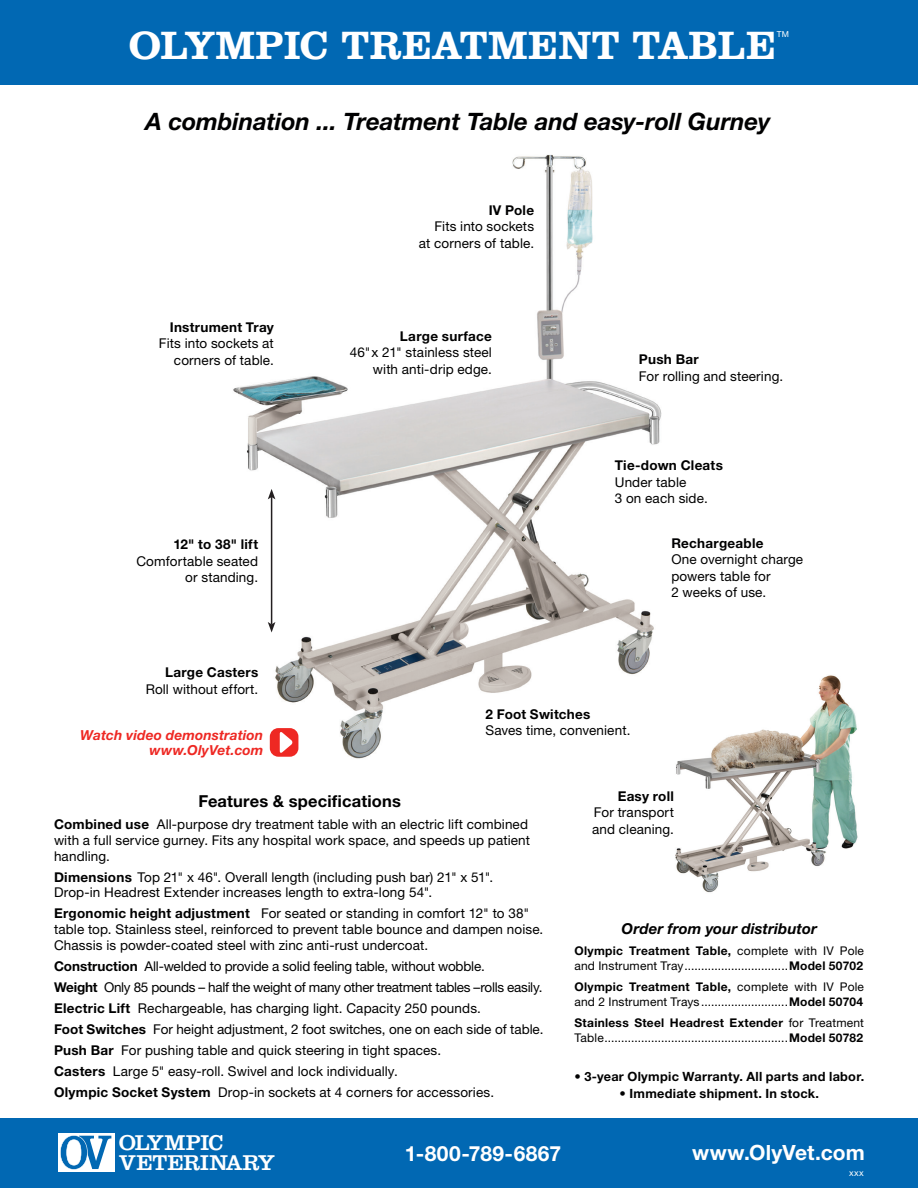
<style>
.page{position:relative;width:918px;height:1188px;background:#fff}
.page>*{position:absolute;margin:0;border:0;box-sizing:border-box;transform-origin:0 0}
.t1{font:800 40.5px "Clarendon TL";letter-spacing:.005em;color:#fff}
.t2{font:italic 700 24px "Helvetica Neue LT Std";letter-spacing:-.005em;color:#000001}
.t3{font:22.2px/19.2px "Clarendon LT Std";letter-spacing:-.01em;color:#fff}
.t4{font:700 21px "Helvetica Neue LT Std";letter-spacing:.01em;color:#fff}
.t5{font:700 16.5px "Helvetica Neue LT Std";letter-spacing:.01em;color:#000001}
.t6{font:italic 700 15px "Helvetica Neue LT Std";letter-spacing:.005em;color:#000001}
.t7{font:italic 700 13.8px/15px "Helvetica Neue LT Std";letter-spacing:.01em;color:#ee2823;text-align:right}
.t8{font:13.5px/16.5px "Helvetica Neue LT Std";letter-spacing:.01em;color:#000001}
.t9{font:700 13.5px "Helvetica Neue LT Std";letter-spacing:.02em;color:#000001}
.t10{font:700 12.75px "Helvetica Neue LT Std";letter-spacing:.02em;color:#000001}
.t11{font:12px/15px "Helvetica Neue LT Std";letter-spacing:.015em;color:#000001}
.t12{font:9px "Helvetica Neue LT Std";color:#fff}
.t13{font:8.25px "Helvetica Neue LT Std";color:#fff}
.s1{font-weight:700}
</style>
<div class="page">
<div style="left:0;top:0;width:918px;height:86px;background:#0168b3"></div>
<img style="left:233px;top:154px;width:429px;height:605px">
<hr style="left:271px;top:497px;width:1px;height:127px;background:#231f20">
<svg style="left:268px;top:489px;width:7px;height:10px"></svg>
<svg style="left:268px;top:622px;width:7px;height:11px"></svg>
<div style="left:270px;top:728px;width:28px;height:29px;background:#ee2823;border-radius:9px"></div>
<svg style="left:280px;top:732px;width:13px;height:21px"></svg>
<img style="left:675px;top:675px;width:183px;height:218px">
<div style="left:0;top:1119px;width:918px;height:69px;background:#0168b3"></div>
<div style="left:58px;top:1133px;width:56px;height:39px;background:#fff"></div>
<svg style="left:60px;top:1135px;width:51px;height:35px"></svg>
<h1 class="t1" style="left:128px;top:19px;width:650px">OLYMPIC TREATMENT TABLE</h1>
<p class="t13" style="left:777px;top:30px;width:14px">TM</p>
<h2 class="t2" style="left:146px;top:107px;width:626px">A combination ... Treatment Table and easy-roll Gurney</h2>
<p class="t9" style="left:170px;top:319px;width:106px">Instrument Tray</p>
<p class="t8" style="left:159px;top:335px;width:116px;text-align:right">Fits into sockets at corners of table.</p>
<p class="t9" style="left:173px;top:536px;width:86px">12" to 38" lift</p>
<p class="t8" style="left:136px;top:552px;width:123px;text-align:right">Comfortable seated or standing.</p>
<p class="t9" style="left:165px;top:664px;width:95px">Large Casters</p>
<p class="t8" style="left:146px;top:681px;width:114px">Roll without effort.</p>
<p class="t7" style="left:80px;top:728px;width:185px">Watch video demonstration www.OlyVet.com</p>
<p class="t9" style="left:489px;top:201px;width:47px">IV Pole</p>
<p class="t8" style="left:419px;top:218px;width:117px;text-align:right">Fits into sockets<br>at corners of table.</p>
<p class="t9" style="left:400px;top:328px;width:94px">Large surface</p>
<p class="t8" style="left:350px;top:344px;width:144px;text-align:right">46" x 21" stainless steel with anti-drip edge.</p>
<p class="t9" style="left:639px;top:351px;width:61px">Push Bar</p>
<p class="t8" style="left:639px;top:367px;width:146px">For rolling and steering.</p>
<p class="t9" style="left:615px;top:457px;width:110px">Tie-down Cleats</p>
<p class="t8" style="left:615px;top:474px;width:94px">Under table<br>3 on each side.</p>
<p class="t9" style="left:671px;top:535px;width:94px">Rechargeable</p>
<p class="t8" style="left:671px;top:551px;width:133px">One overnight charge powers table for<br>2 weeks of use.</p>
<p class="t9" style="left:485px;top:706px;width:106px">2 Foot Switches</p>
<p class="t8" style="left:485px;top:722px;width:146px">Saves time, convenient.</p>
<p class="t5" style="left:198px;top:791px;width:204px">Features &amp; specifications</p>
<p class="t8" style="left:54px;top:816px;width:478px;line-height:15.8px"><span class="s1">Combined use</span> All-purpose dry treatment table with an electric lift combined with a full service gurney. Fits any hospital work space, and speeds up patient handling.</p>
<p class="t8" style="left:54px;top:869px;width:441px;line-height:15.8px"><span class="s1">Dimensions</span> Top 21" x 46". Overall length (including push bar) 21" x 51".<br>Drop-in Headrest Extender increases length to extra-long 54".</p>
<p class="t8" style="left:54px;top:906px;width:491px;line-height:15.8px"><span class="s1">Ergonomic height adjustment</span> For seated or standing in comfort 12" to 38" table top. Stainless steel, reinforced to prevent table bounce and dampen noise.<br>Chassis is powder-coated steel with zinc anti-rust undercoat.</p>
<p class="t8" style="left:54px;top:955px;width:491px;line-height:21px"><span class="s1">Construction</span> All-welded to provide a solid feeling table, without wobble.<br><span class="s1">Weight</span> Only 85 pounds – half the weight of many other treatment tables –rolls easily.<br><span class="s1">Electric Lift</span> Rechargeable, has charging light. Capacity 250 pounds.<br><span class="s1">Foot Switches</span> For height adjustment, 2 foot switches, one on each side of table.<br><span class="s1">Push Bar</span> For pushing table and quick steering in tight spaces.<br><span class="s1">Casters</span> Large 5" easy-roll. Swivel and lock individually.<br><span class="s1">Olympic Socket System</span> Drop-in sockets at 4 corners for accessories.</p>
<p class="t9" style="left:618px;top:788px;width:58px">Easy roll</p>
<p class="t8" style="left:592px;top:804px;width:83px">For transport and cleaning.</p>
<p class="t6" style="left:622px;top:920px;width:197px">Order from your distributor</p>
<p class="t11" style="left:574px;top:943px;width:291px"><span class="s1">Olympic Treatment Table,</span> complete with IV Pole and Instrument Tray...............................<span class="s1">Model 50702</span></p>
<p class="t11" style="left:574px;top:979px;width:291px"><span class="s1">Olympic Treatment Table,</span> complete with IV Pole and 2 Instrument Trays ..........................<span class="s1">Model 50704</span></p>
<p class="t11" style="left:574px;top:1015px;width:291px"><span class="s1">Stainless Steel Headrest Extender</span> for Treatment<br>Table.......................................................<span class="s1">Model 50782</span></p>
<p class="t10" style="left:574px;top:1069px;width:291px">• 3-year Olympic Warranty. All parts and labor.</p>
<p class="t10" style="left:620px;top:1085px;width:201px">• Immediate shipment. In stock.</p>
<h3 class="t3" style="left:119px;top:1133px;width:158px">OLYMPIC<br>VETERINARY</h3>
<h3 class="t4" style="left:405px;top:1140px;width:158px">1-800-789-6867</h3>
<h3 class="t4" style="left:692px;top:1139px;width:174px">www.OlyVet.com</h3>
<p class="t12" style="left:849px;top:1167px;width:16px">xxx</p>
</div>
